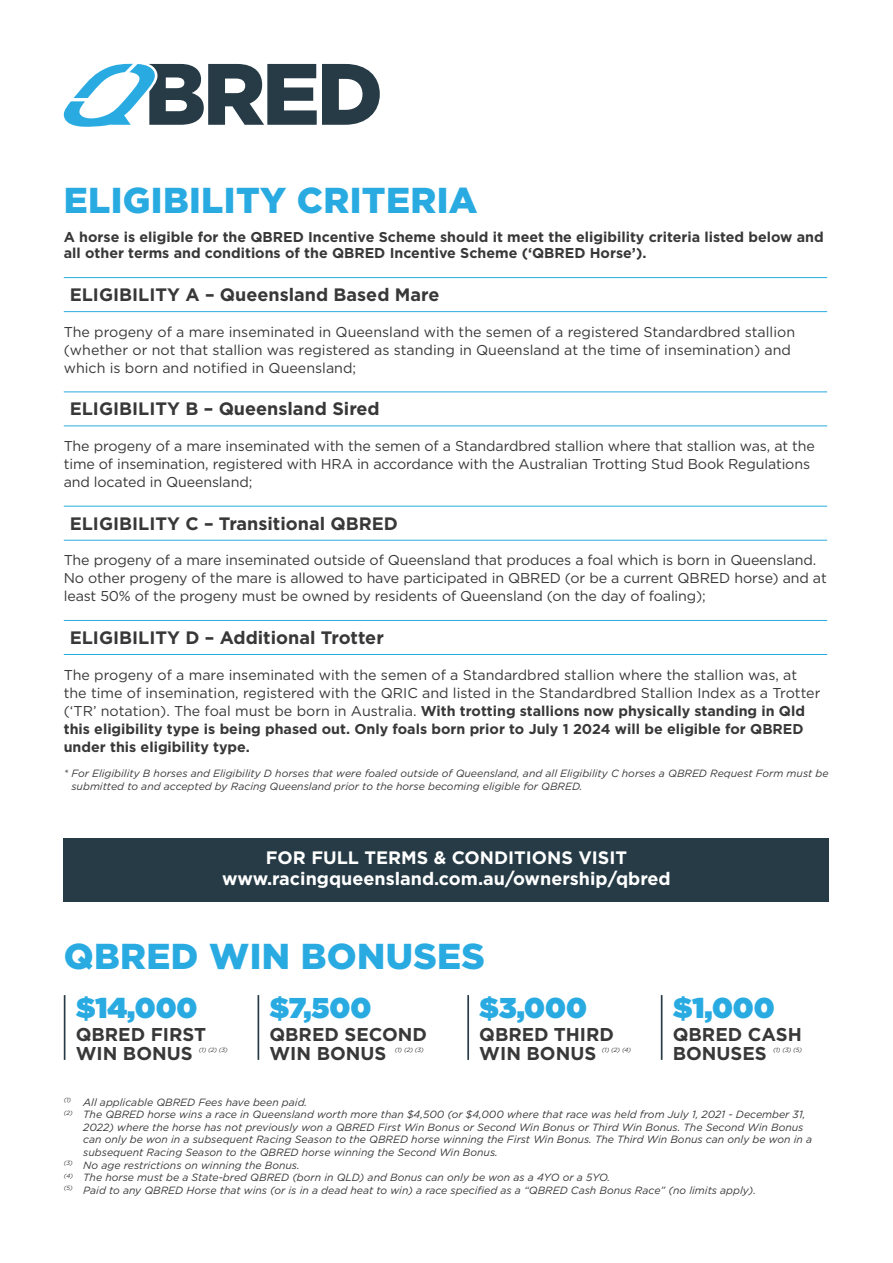
<style>
.page{position:relative;width:893px;height:1263px;background:#fff}
.page>*{position:absolute;margin:0;border:0;box-sizing:border-box;transform-origin:0 0}
.t1{font:900 36px "Gotham";letter-spacing:.01em;color:#29abe2}
.t2{font:900 28.65px "Gotham";color:#29abe2}
.t3{font:700 18.6px/18.6px "Gotham";color:#383839}
.t4{font:700 18px "Gotham";color:#383839}
.t5{font:700 18px "Gotham";color:#fff}
.t6{font:14.25px/18px "Gotham";letter-spacing:-.01em;color:#383839}
.t7{font:700 14.25px/16.5px "Gotham";color:#383839}
.t8{font:italic 10.5px/12.6px "Gotham";color:#383839}
.t9{font:italic 6.15px "Gotham";color:#383839}
.s1{font-weight:700}
</style>
<div class="page">
<hr style="left:64px;top:277px;width:763px;height:1px;background:#29abe2">
<hr style="left:64px;top:311px;width:763px;height:1px;background:#29abe2">
<hr style="left:64px;top:391px;width:763px;height:1px;background:#29abe2">
<hr style="left:64px;top:425px;width:763px;height:1px;background:#29abe2">
<hr style="left:64px;top:506px;width:763px;height:1px;background:#29abe2">
<hr style="left:64px;top:540px;width:763px;height:1px;background:#29abe2">
<hr style="left:64px;top:620px;width:763px;height:1px;background:#29abe2">
<hr style="left:64px;top:654px;width:763px;height:1px;background:#29abe2">
<svg style="left:63px;top:64px;width:317px;height:63px"></svg>
<div style="left:64px;top:838px;width:765px;height:63px;background:#263b46"></div>
<hr style="left:64px;top:995px;width:1px;height:65px;background:#263b46">
<hr style="left:467px;top:995px;width:2px;height:65px;background:#263b46">
<hr style="left:258px;top:995px;width:1px;height:65px;background:#263b46">
<hr style="left:661px;top:995px;width:1px;height:65px;background:#263b46">
<p class="t1" style="left:64px;top:175px;width:415px">ELIGIBILITY CRITERIA</p>
<p class="t7" style="left:64px;top:229px;width:761px">A horse is eligible for the QBRED Incentive Scheme should it meet the eligibility criteria listed below and all other terms and conditions of the QBRED Incentive Scheme (‘QBRED Horse’).</p>
<p class="t4" style="left:70px;top:283px;width:371px">ELIGIBILITY A – Queensland Based Mare</p>
<p class="t6" style="left:64px;top:322px;width:733px">The progeny of a mare inseminated in Queensland with the semen of a registered Standardbred stallion (whether or not that stallion was registered as standing in Queensland at the time of insemination) and which is born and notified in Queensland;</p>
<p class="t4" style="left:70px;top:397px;width:311px">ELIGIBILITY B – Queensland Sired</p>
<p class="t6" style="left:64px;top:437px;width:752px">The progeny of a mare inseminated with the semen of a Standardbred stallion where that stallion was, at the time of insemination, registered with HRA in accordance with the Australian Trotting Stud Book Regulations and located in Queensland;</p>
<p class="t4" style="left:70px;top:511px;width:330px">ELIGIBILITY C – Transitional QBRED</p>
<p class="t6" style="left:64px;top:551px;width:764px">The progeny of a mare inseminated outside of Queensland that produces a foal which is born in Queensland.<br>No other progeny of the mare is allowed to have participated in QBRED (or be a current QBRED horse) and at least 50% of the progeny must be owned by residents of Queensland (on the day of foaling);</p>
<p class="t4" style="left:70px;top:625px;width:316px">ELIGIBILITY D – Additional Trotter</p>
<p class="t6" style="left:64px;top:665px;width:758px">The progeny of a mare inseminated with the semen of a Standardbred stallion where the stallion was, at the time of insemination, registered with the QRIC and listed in the Standardbred Stallion Index as a Trotter (‘TR’ notation). The foal must be born in Australia. <span class="s1">With trotting stallions now physically standing in Qld this eligibility type is being phased out. Only foals born prior to July 1 2024 will be eligible for QBRED under this eligibility type.</span></p>
<p class="t8" style="left:71px;top:767px;width:759px;text-indent:-8px">* For Eligibility B horses and Eligibility D horses that were foaled outside of Queensland, and all Eligibility C horses a QBRED Request Form must be submitted to and accepted by Racing Queensland prior to the horse becoming eligible for QBRED.</p>
<p class="t5" style="left:266px;top:845px;width:363px">FOR FULL TERMS &amp; CONDITIONS VISIT</p>
<p class="t5" style="left:222px;top:867px;width:450px">www.racingqueensland.com.au/ownership/qbred</p>
<p class="t1" style="left:64px;top:931px;width:423px">QBRED WIN BONUSES</p>
<p class="t2" style="left:76px;top:987px;width:123px">$14,000</p>
<p class="t3" style="left:76px;top:1025px;width:132px">QBRED FIRST<br>WIN BONUS</p>
<p class="t2" style="left:269px;top:987px;width:103px">$7,500</p>
<p class="t3" style="left:269px;top:1025px;width:159px">QBRED SECOND<br>WIN BONUS</p>
<p class="t2" style="left:479px;top:987px;width:109px">$3,000</p>
<p class="t3" style="left:479px;top:1025px;width:136px">QBRED THIRD<br>WIN BONUS</p>
<p class="t2" style="left:673px;top:987px;width:104px">$1,000</p>
<p class="t3" style="left:673px;top:1025px;width:131px">QBRED CASH<br>BONUSES</p>
<p class="t9" style="left:199px;top:1046px;width:31px">(1) (2) (3)</p>
<p class="t9" style="left:395px;top:1046px;width:31px">(1) (2) (3)</p>
<p class="t9" style="left:602px;top:1046px;width:31px">(1) (2) (4)</p>
<p class="t9" style="left:773px;top:1046px;width:31px">(1) (3) (5)</p>
<p class="t8" style="left:64px;top:1095px;width:245px"><sup>(1)</sup> All applicable QBRED Fees have been paid.</p>
<p class="t8" style="left:83px;top:1108px;width:730px;text-indent:-20px"><sup>(2)</sup> The QBRED horse wins a race in Queensland worth more than $4,500 (or $4,000 where that race was held from July 1, 2021 - December 31, 2022) where the horse has not previously won a QBRED First Win Bonus or Second Win Bonus or Third Win Bonus. The Second Win Bonus can only be won in a subsequent Racing Season to the QBRED horse winning the First Win Bonus. The Third Win Bonus can only be won in a subsequent Racing Season to the QBRED horse winning the Second Win Bonus.</p>
<p class="t8" style="left:64px;top:1158px;width:238px"><sup>(3)</sup> No age restrictions on winning the Bonus.</p>
<p class="t8" style="left:64px;top:1171px;width:548px"><sup>(4)</sup> The horse must be a State-bred QBRED (born in QLD) and Bonus can only be won as a 4YO or a 5YO.</p>
<p class="t8" style="left:64px;top:1183px;width:694px"><sup>(5)</sup> Paid to any QBRED Horse that wins (or is in a dead heat to win) a race specified as a “QBRED Cash Bonus Race” (no limits apply).</p>
</div>
